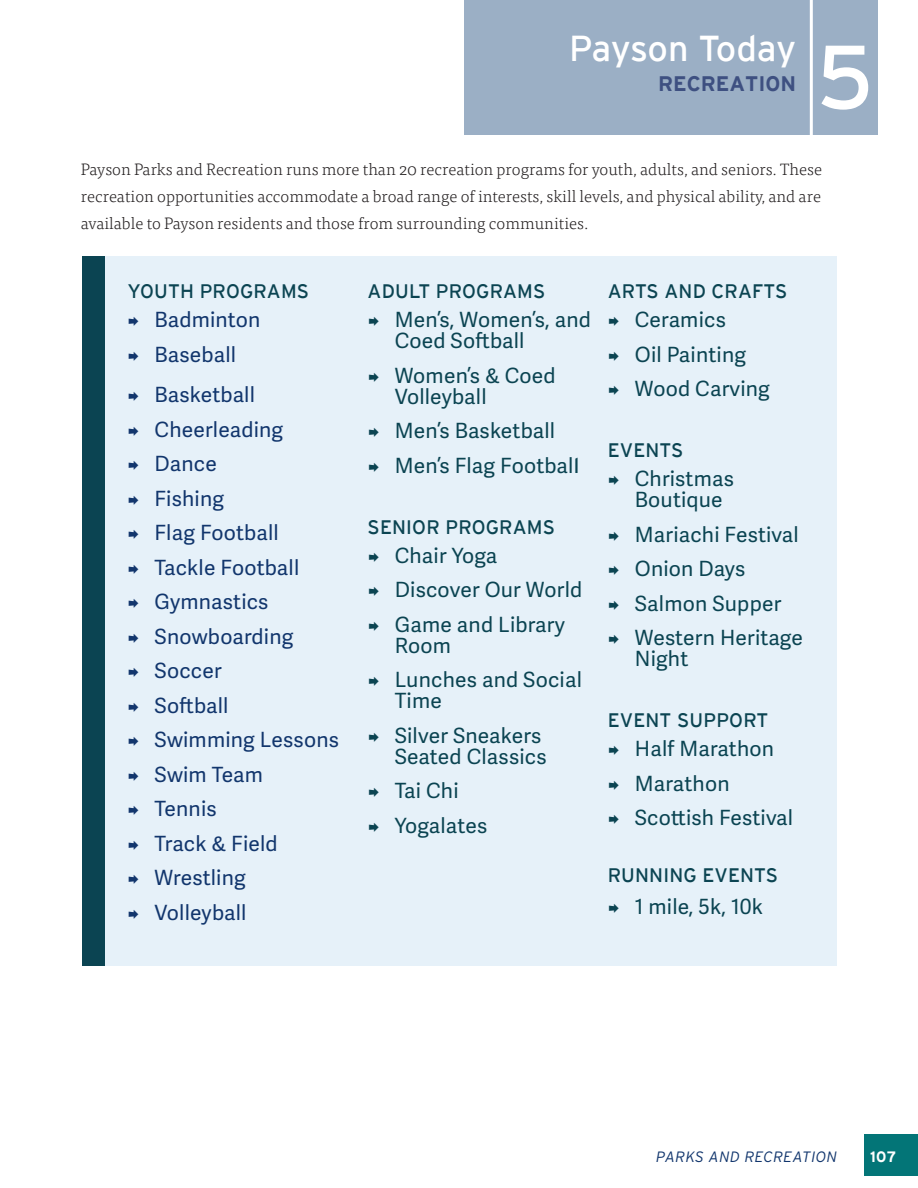
<style>
.page{position:relative;width:918px;height:1188px;background:#fff}
.page>*{position:absolute;margin:0;border:0;box-sizing:border-box;transform-origin:0 0}
.t1{font:90px "Interstate";color:#fff}
.t2{font:36px "Interstate";letter-spacing:-.015em;color:#fff}
.t3{font:21px/34.5px "Adelle Sans";letter-spacing:.01em;color:#0b4452}
.t4{font:21px/34.5px "Adelle Sans";letter-spacing:.01em;color:#12366d}
.t5{font:700 21px "Interstate";color:#3e5081}
.t6{font:19.5px "Interstate";letter-spacing:.01em;color:#0b4452}
.t7{font:300 16.5px/27px "Tisa Pro";color:#231f20;text-align:justify}
.t8{font:italic 300 15px "Interstate";letter-spacing:.03em;color:#12366d}
.t9{font:700 15px "Interstate";color:#fff}
.s1{font-family:"Interstate"}
</style>
<div class="page">
<div style="left:864px;top:1134px;width:54px;height:41px;background:#037577"></div>
<div style="left:82px;top:257px;width:755px;height:709px;background:#e6f1f9"></div>
<div style="left:82px;top:257px;width:23px;height:709px;background:#0b4452"></div>
<div style="left:465px;top:0;width:413px;height:135px;background:#9bafc5"></div>
<hr style="left:810px;top:0;width:3px;height:140px;background:#fff">
<h2 class="t2" style="left:569px;top:28px;width:229px">Payson Today</h2>
<p class="t5" style="left:658px;top:71px;width:140px">RECREATION</p>
<h1 class="t1" style="left:817px;top:27px;width:59px">5</h1>
<p class="t7" style="left:81px;top:157px;width:743px">Payson Parks and Recreation runs more than 20 recreation programs for youth, adults, and seniors. These recreation opportunities accommodate a broad range of interests, skill levels, and physical ability, and are available to Payson residents and those from surrounding communities.</p>
<p class="t6" style="left:128px;top:281px;width:183px">YOUTH PROGRAMS</p>
<p class="t4" style="left:128px;top:304px;width:134px">➡ Badminton ➡ Baseball</p>
<p class="t4" style="left:128px;top:379px;width:213px">➡ Basketball<br>➡ Cheerleading<br>➡ Dance<br>➡ Fishing<br>➡ Flag Football<br>➡ Tackle Football<br>➡ Gymnastics<br>➡ Snowboarding<br>➡ Soccer<br>➡ Softball<br>➡ Swimming Lessons ➡ Swim Team<br>➡ Tennis<br>➡ Track &amp; Field<br>➡ Wrestling<br>➡ Volleyball</p>
<p class="t6" style="left:368px;top:281px;width:179px">ADULT PROGRAMS</p>
<p class="t3" style="left:395px;top:311px;width:198px;line-height:21px;text-indent:-27px">➡ Men’s, Women’s, and<br>Coed Softball</p>
<p class="t3" style="left:395px;top:367px;width:162px;line-height:21px;text-indent:-27px">➡ Women’s &amp; Coed<br>Volleyball</p>
<p class="t3" style="left:368px;top:415px;width:213px">➡ Men’s Basketball<br>➡ Men’s Flag Footbal<span class="s1">l</span></p>
<p class="t6" style="left:368px;top:516px;width:189px">SENIOR PROGRAMS</p>
<p class="t3" style="left:368px;top:540px;width:216px">➡ Chair Yoga<br>➡ Discover Our World ➡ Game and Library</p>
<p class="t3" style="left:368px;top:630px;width:216px;text-indent:27px">Room<br>➡ Lunches and Social</p>
<p class="t3" style="left:368px;top:685px;width:175px;text-indent:27px">Time<br>➡ Silver Sneakers</p>
<p class="t3" style="left:368px;top:741px;width:180px;text-indent:27px">Seated Classics ➡ Tai Chi<br>➡ Yogalates</p>
<p class="t6" style="left:608px;top:281px;width:181px">ARTS AND CRAFTS</p>
<p class="t3" style="left:608px;top:304px;width:163px">➡ Ceramics<br>➡ Oil Painting<br>➡ Wood Carving</p>
<p class="t6" style="left:608px;top:440px;width:77px">EVENTS</p>
<p class="t3" style="left:635px;top:470px;width:101px;line-height:21px;text-indent:-27px">➡ Christmas<br>Boutique</p>
<p class="t3" style="left:608px;top:519px;width:197px">➡ Mariachi Festival ➡ Onion Days<br>➡ Salmon Supper<br>➡ Western Heritage</p>
<p class="t3" style="left:635px;top:643px;width:55px">Night</p>
<p class="t6" style="left:608px;top:710px;width:162px">EVENT SUPPORT</p>
<p class="t3" style="left:608px;top:733px;width:187px">➡ Half Marathon<br>➡ Marathon<br>➡ Scottish Festival</p>
<p class="t6" style="left:608px;top:864px;width:172px">RUNNING EVENTS</p>
<p class="t3" style="left:608px;top:891px;width:157px">➡ 1 mile, 5k, 10k</p>
<p class="t8" style="left:656px;top:1151px;width:182px">PARKS AND RECREATION</p>
<p class="t9" style="left:870px;top:1149px;width:28px">107</p>
</div>
